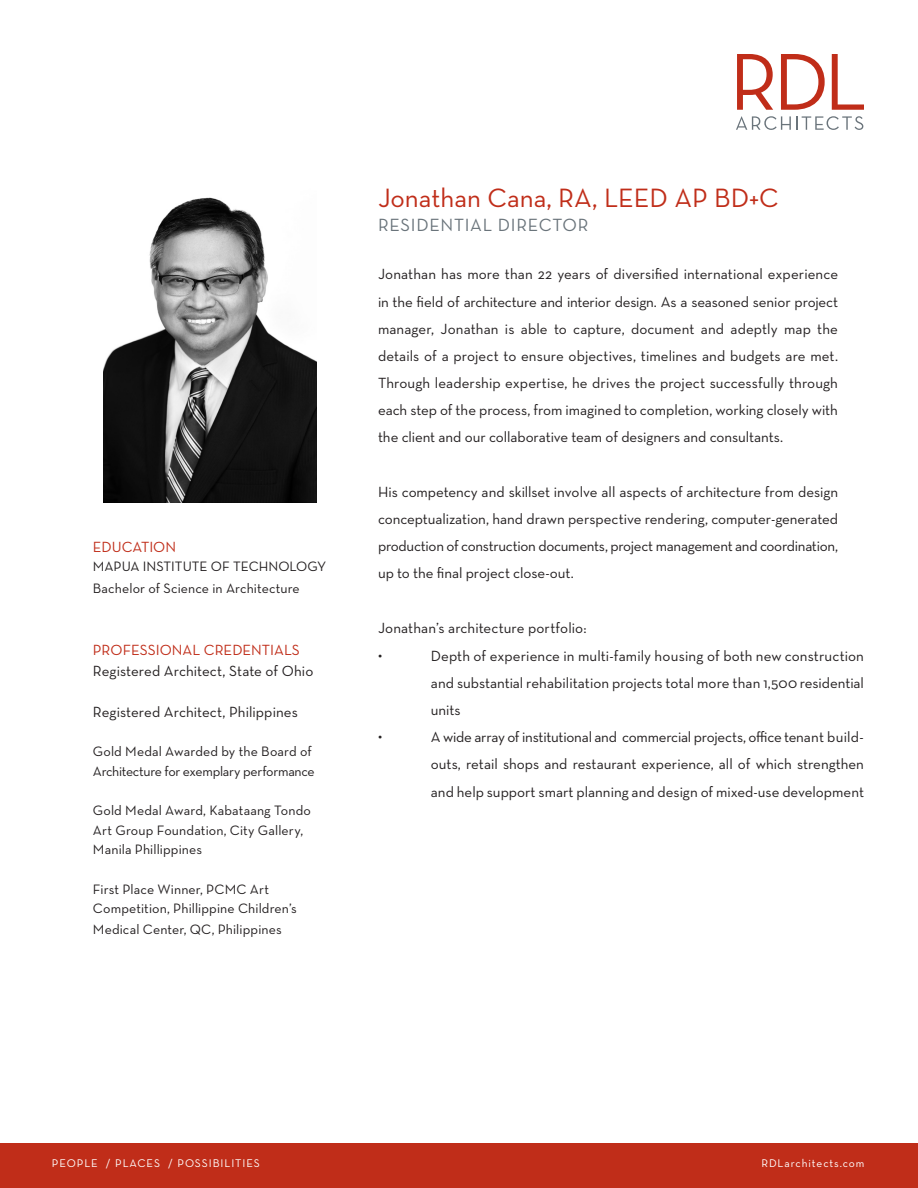
<style>
.page{position:relative;width:918px;height:1188px;background:#fff}
.page>*{position:absolute;margin:0;border:0;box-sizing:border-box;transform-origin:0 0}
.t1{font:27px "Neutraface Text";color:#c02d19}
.t2{font:18px "Neutraface Text";letter-spacing:.04em;color:#6a747b}
.t3{font:15px/27.2px "Neutraface Text";color:#231f20;text-align:justify}
.t4{font:15px "Neutraface Text";color:#c02d19}
.t5{font:13.8px/19.6px "Neutraface Text";letter-spacing:.01em;color:#231f20}
.t6{font:13.8px/19.6px "Neutraface Text";letter-spacing:-.02em;color:#231f20}
.t7{font:11.4px "Neutraface Text";letter-spacing:.08em;color:#fff}
</style>
<div class="page">
<div style="left:0;top:1144px;width:918px;height:44px;background:#c02d19"></div>
<svg style="left:737px;top:54px;width:36px;height:56px"></svg>
<svg style="left:781px;top:54px;width:44px;height:56px"></svg>
<svg style="left:832px;top:54px;width:32px;height:56px"></svg>
<svg style="left:736px;top:116px;width:127px;height:14px"></svg>
<img style="left:104px;top:197px;width:212px;height:305px">
<p class="t4" style="left:93px;top:537px;width:85px">EDUCATION</p>
<p class="t5" style="left:93px;top:557px;width:235px">MAPUA INSTITUTE OF TECHNOLOGY</p>
<p class="t5" style="left:93px;top:578px;width:208px">Bachelor of Science in Architecture</p>
<p class="t4" style="left:93px;top:640px;width:209px">PROFESSIONAL CREDENTIALS</p>
<p class="t3" style="left:93px;top:657px;width:222px">Registered Architect, State of Ohio</p>
<p class="t3" style="left:93px;top:698px;width:206px">Registered Architect, Philippines</p>
<p class="t6" style="left:93px;top:741px;width:223px">Gold Medal Awarded by the Board of<br>Architecture for exemplary performance</p>
<p class="t5" style="left:93px;top:800px;width:220px">Gold Medal Award, Kabataang Tondo<br>Art Group Foundation, City Gallery,<br>Manila Phillippines</p>
<p class="t5" style="left:93px;top:879px;width:178px">First Place Winner, PCMC Art</p>
<p class="t5" style="left:93px;top:899px;width:206px">Competition, Phillippine Children’s</p>
<p class="t5" style="left:93px;top:920px;width:190px">Medical Center, QC, Philippines</p>
<p class="t1" style="left:378px;top:181px;width:402px">Jonathan Cana, RA, LEED AP BD+C</p>
<p class="t2" style="left:378px;top:214px;width:212px">RESIDENTIAL DIRECTOR</p>
<p class="t3" style="left:378px;top:260px;width:462px">Jonathan has more than 22 years of diversified international experience in the field of architecture and interior design. As a seasoned senior project manager, Jonathan is able to capture, document and adeptly map the details of a project to ensure objectives, timelines and budgets are met.<br>Through leadership expertise, he drives the project successfully through each step of the process, from imagined to completion, working closely with the client and our collaborative team of designers and consultants.</p>
<p class="t3" style="left:378px;top:478px;width:462px">His competency and skillset involve all aspects of architecture from design conceptualization, hand drawn perspective rendering, computer-generated production of construction documents, project management and coordination, up to the final project close-out.</p>
<p class="t3" style="left:378px;top:614px;width:210px">Jonathan’s architecture portfolio:</p>
<p class="t3" style="left:378px;top:641px;width:6px">•</p>
<p class="t3" style="left:431px;top:642px;width:435px">Depth of experience in multi-family housing of both new construction and substantial rehabilitation projects total more than 1,500 residential units</p>
<p class="t3" style="left:431px;top:723px;width:435px">A wide array of institutional and commercial projects, office tenant build&shy;outs, retail shops and restaurant experience, all of which strengthen and help support smart planning and design of mixed-use development</p>
<p class="t3" style="left:378px;top:722px;width:6px">•</p>
<p class="t7" style="left:52px;top:1156px;width:210px">PEOPLE / PLACES / POSSIBILITIES</p>
<p class="t7" style="left:761px;top:1156px;width:105px">RDLarchitects.com</p>
</div>
